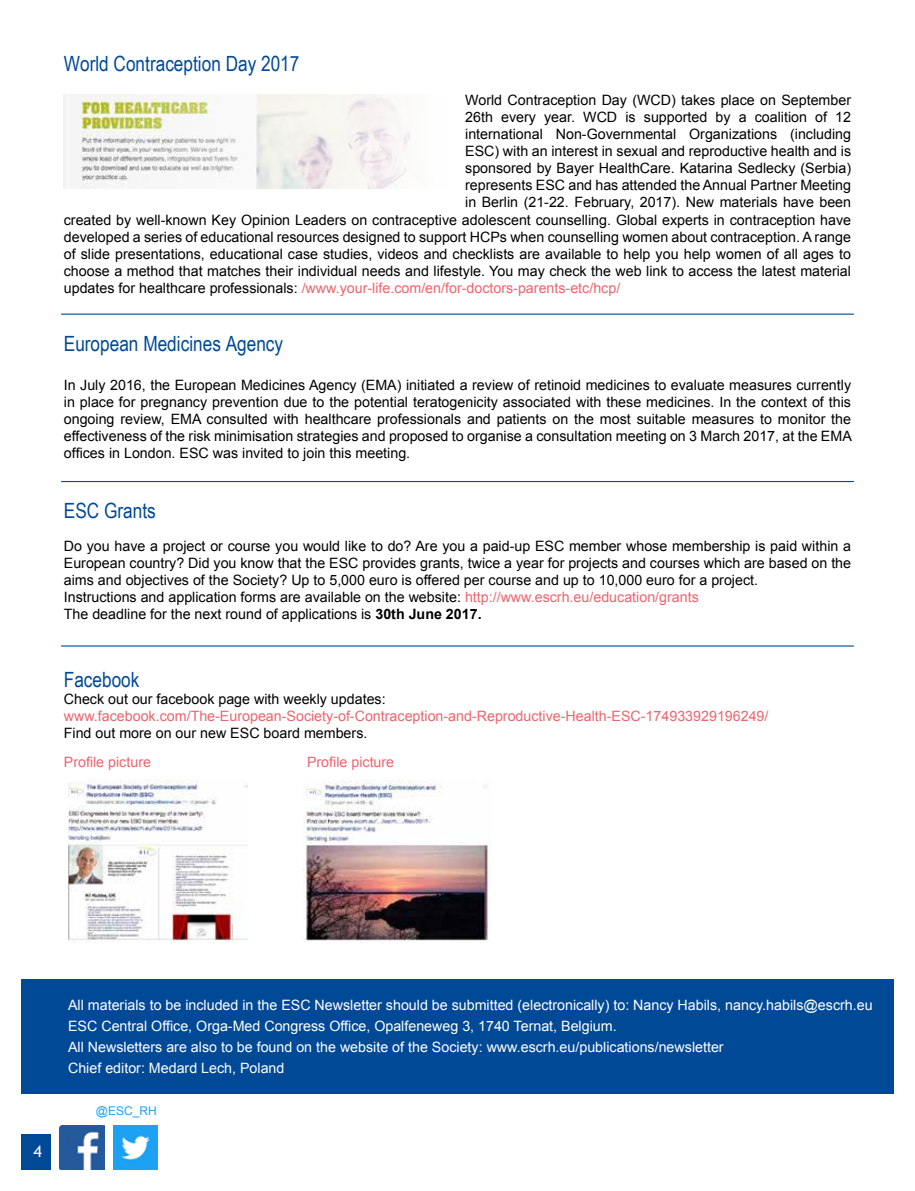
<style>
.page{position:relative;width:915px;height:1191px;background:#fff}
.page>*{position:absolute;margin:0;border:0;box-sizing:border-box;transform-origin:0 0}
.t1{font:21px "Arial Narrow";color:#004996}
.t2{font:16.2px "Trebuchet MS";color:#fff}
.t3{font:14.25px/17.1px "Arial";color:#000;text-align:justify}
.t4{font:14.25px/21px "Arial";color:#fff}
.t5{font:14.25px "Arial";color:#ec646e}
.t6{font:12px "Arial";color:#1da1f2}
.s1{color:#000}
.s2{color:#ec646e}
.s3{font-weight:700}
</style>
<div class="page">
<div style="left:21px;top:978px;width:872px;height:115px;background:#004996"></div>
<div style="left:21px;top:1134px;width:30px;height:35px;background:#004996"></div>
<img style="left:68px;top:779px;width:179px;height:163px">
<img style="left:303px;top:781px;width:186px;height:161px">
<img style="left:60px;top:1125px;width:44px;height:44px">
<img style="left:113px;top:1125px;width:45px;height:44px">
<img style="left:64px;top:95px;width:346px;height:93px">
<hr style="left:61px;top:313px;width:792px;height:2px;background:#004996">
<hr style="left:61px;top:481px;width:792px;height:1px;background:#004996">
<hr style="left:61px;top:645px;width:792px;height:1px;background:#004996">
<h1 class="t1" style="left:64px;top:48px;width:237px">World Contraception Day 2017</h1>
<p class="t3" style="left:465px;top:91px;width:387px">World Contraception Day (WCD) takes place on September</p>
<p class="t3" style="left:465px;top:108px;width:387px">26th every year. WCD is supported by a coalition of 12</p>
<p class="t3" style="left:465px;top:126px;width:387px">international Non-Governmental Organizations (including</p>
<p class="t3" style="left:465px;top:143px;width:387px">ESC) with an interest in sexual and reproductive health and is</p>
<p class="t3" style="left:465px;top:160px;width:387px">sponsored by Bayer HealthCare. Katarina Sedlecky (Serbia)</p>
<p class="t3" style="left:465px;top:177px;width:387px">represents ESC and has attended the Annual Partner Meeting</p>
<p class="t3" style="left:465px;top:194px;width:387px">in Berlin (21-22. February, 2017). New materials have been</p>
<p class="t3" style="left:64px;top:211px;width:788px">created by well-known Key Opinion Leaders on contraceptive adolescent counselling. Global experts in contraception have</p>
<p class="t3" style="left:64px;top:228px;width:788px">developed a series of educational resources designed to support HCPs when counselling women about contraception. A range</p>
<p class="t3" style="left:64px;top:245px;width:788px">of slide presentations, educational case studies, videos and checklists are available to help you help women of all ages to</p>
<p class="t3" style="left:64px;top:262px;width:788px">choose a method that matches their individual needs and lifestyle. You may check the web link to access the latest material</p>
<p class="t5" style="left:64px;top:279px;width:557px"><span class="s1">updates for healthcare professionals:</span> /www.your-life.com/en/for-doctors-parents-etc/hcp/</p>
<h1 class="t1" style="left:64px;top:328px;width:221px">European Medicines Agency</h1>
<p class="t3" style="left:64px;top:376px;width:789px">In July 2016, the European Medicines Agency (EMA) initiated a review of retinoid medicines to evaluate measures currently in place for pregnancy prevention due to the potential teratogenicity associated with these medicines. In the context of this ongoing review, EMA consulted with healthcare professionals and patients on the most suitable measures to monitor the effectiveness of the risk minimisation strategies and proposed to organise a consultation meeting on 3 March 2017, at the EMA offices in London. ESC was invited to join this meeting.</p>
<h1 class="t1" style="left:64px;top:495px;width:93px">ESC Grants</h1>
<p class="t3" style="left:64px;top:537px;width:788px;text-align:left">Do you have a project or course you would like to do? Are you a paid-up ESC member whose membership is paid within a European country? Did you know that the ESC provides grants, twice a year for projects and courses which are based on the aims and objectives of the Society? Up to 5,000 euro is offered per course and up to 10,000 euro for a project.<br>Instructions and application forms are available on the website: <span class="s2">http://www.escrh.eu/education/grants<br></span>The deadline for the next round of applications is <span class="s3">30th June 2017.</span></p>
<h1 class="t1" style="left:64px;top:664px;width:77px">Facebook</h1>
<p class="t3" style="left:64px;top:690px;width:323px">Check out our facebook page with weekly updates:</p>
<p class="t5" style="left:64px;top:707px;width:706px">www.facebook.com/The-European-Society-of-Contraception-and-Reproductive-Health-ESC-174933929196249/</p>
<p class="t3" style="left:64px;top:725px;width:305px">Find out more on our new ESC board members.</p>
<p class="t5" style="left:64px;top:753px;width:89px">Profile picture</p>
<p class="t5" style="left:307px;top:753px;width:89px">Profile picture</p>
<p class="t2" style="left:33px;top:1141px;width:10px">4</p>
<p class="t4" style="left:68px;top:994px;width:805px">All materials to be included in the ESC Newsletter should be submitted (electronically) to: Nancy Habils, nancy.habils@escrh.eu ESC Central Office, Orga-Med Congress Office, Opalfeneweg 3, 1740 Ternat, Belgium.<br>All Newsletters are also to be found on the website of the Society: www.escrh.eu/publications/newsletter<br>Chief editor: Medard Lech, Poland</p>
<p class="t6" style="left:96px;top:1103px;width:62px">@ESC_RH</p>
</div>
